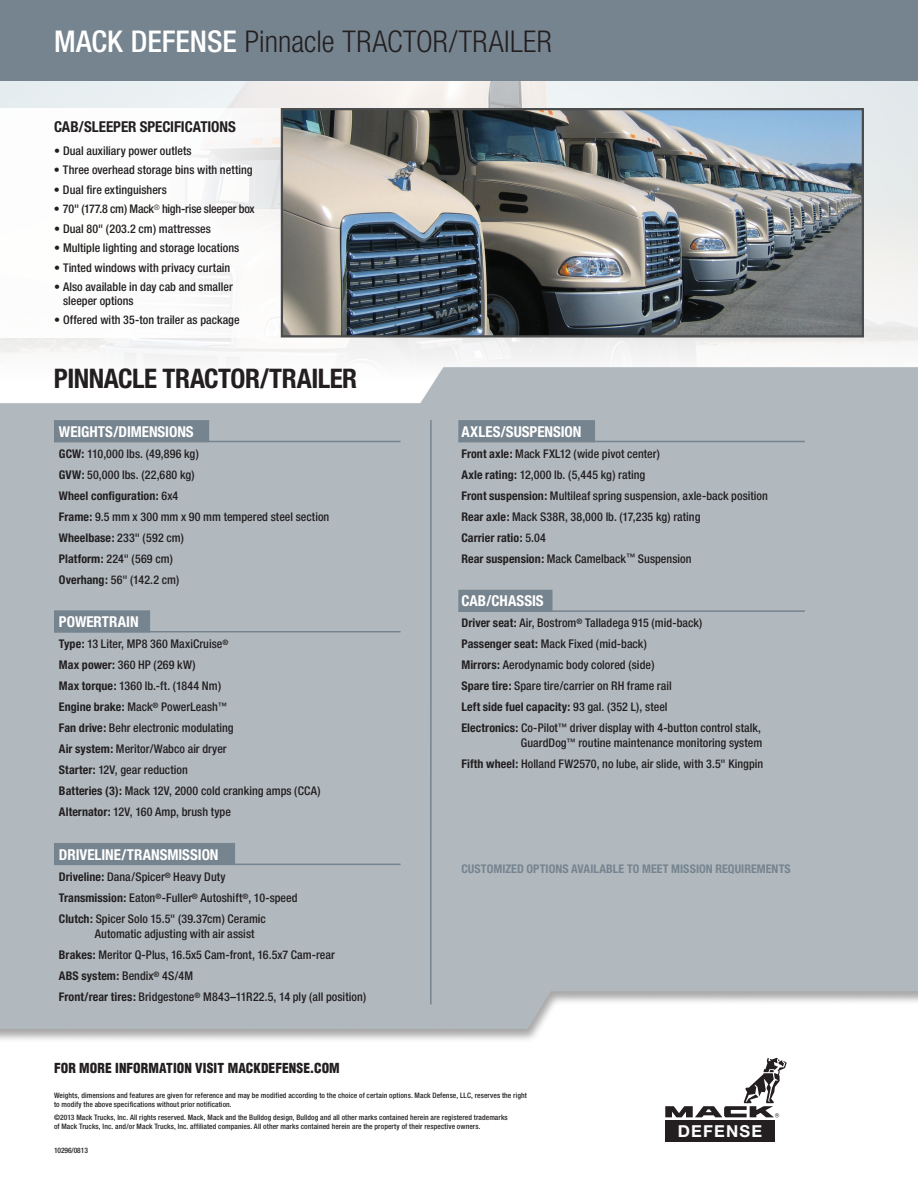
<style>
.page{position:relative;width:918px;height:1188px;background:#fff}
.page>*{position:absolute;margin:0;border:0;box-sizing:border-box;transform-origin:0 0}
.t1{font:300 condensed 30px "Helvetica Neue";letter-spacing:.005em;color:#231f20}
.t2{font:700 condensed 27px "Helvetica Neue";letter-spacing:-.02em;color:#231f20}
.t3{font:700 16.5px "Helvetica Neue LT Com";letter-spacing:.035em;color:#fdfdfd}
.t4{font:700 condensed 15px "Helvetica Neue";color:#fff}
.t5{font:700 condensed 15px "Helvetica Neue";letter-spacing:-.005em;color:#231f20}
.t6{font:900 condensed 13.5px "Helvetica LT";letter-spacing:.005em;color:#231f20}
.t7{font:500 condensed 12px/21px "Helvetica Neue";letter-spacing:.005em;color:#231f20}
.t8{font:700 condensed 12px "Helvetica Neue";letter-spacing:.005em;color:#76848f}
.t9{font:500 condensed 12px "Helvetica Neue";letter-spacing:-.02em;color:#231f20}
.t10{font:500 condensed 7.5px/9px "Helvetica Neue";letter-spacing:.01em;color:#231f20}
.t11{font:500 condensed 7.5px "Helvetica Neue";letter-spacing:-.01em;color:#231f20}
.s1{font-weight:500;color:#fff}
.s2{font-weight:700}
</style>
<div class="page">
<img style="left:284px;top:111px;width:577px;height:224px">
<div style="left:281px;top:108px;width:583px;height:230px;border:2px solid #4b4c4d"></div>
<div style="left:0;top:0;width:918px;height:81px;background:#76848f"></div>
<div style="left:0;top:366px;width:918px;height:677px;background:#231f20;opacity:.4"></div>
<div style="left:0;top:367px;width:918px;height:662px;background:#b1b9bf"></div>
<hr style="left:430px;top:420px;width:2px;height:584px;background:#76848f">
<div style="left:55px;top:421px;width:153px;height:20px;background:#76848f"></div>
<div style="left:54px;top:420px;width:155px;height:22px;border:2px solid #76848f"></div>
<hr style="left:54px;top:441px;width:347px;height:1px;background:#76848f">
<div style="left:55px;top:611px;width:94px;height:21px;background:#76848f"></div>
<div style="left:54px;top:610px;width:96px;height:22px;border:2px solid #76848f"></div>
<hr style="left:54px;top:631px;width:347px;height:1px;background:#76848f">
<div style="left:55px;top:844px;width:179px;height:20px;background:#76848f"></div>
<div style="left:54px;top:843px;width:181px;height:22px;border:2px solid #76848f"></div>
<hr style="left:54px;top:864px;width:347px;height:1px;background:#76848f">
<div style="left:459px;top:590px;width:93px;height:21px;background:#76848f"></div>
<hr style="left:458px;top:610px;width:347px;height:2px;background:#76848f">
<div style="left:459px;top:421px;width:135px;height:20px;background:#76848f"></div>
<div style="left:458px;top:420px;width:137px;height:22px;border:2px solid #76848f"></div>
<hr style="left:458px;top:441px;width:347px;height:1px;background:#76848f">
<svg style="left:665px;top:1058px;width:122px;height:59px"></svg>
<div style="left:665px;top:1121px;width:109px;height:21px;background:#231f20"></div>
<p class="t1" style="left:54px;top:25px;width:499px"><span class="s1">MACK DEFENSE</span> Pinnacle TRACTOR/TRAILER</p>
<p class="t5" style="left:54px;top:117px;width:183px">CAB/SLEEPER SPECIFICATIONS</p>
<p class="t7" style="left:54px;top:140px;width:139px">• Dual auxiliary power outlets</p>
<p class="t7" style="left:54px;top:160px;width:200px">• Three overhead storage bins with netting</p>
<p class="t7" style="left:54px;top:179px;width:115px">• Dual fire extinguishers</p>
<p class="t9" style="left:54px;top:202px;width:202px">• 70" (177.8 cm) Mack<sup>®</sup> high-rise sleeper box</p>
<p class="t7" style="left:54px;top:218px;width:158px">• Dual 80" (203.2 cm) mattresses</p>
<p class="t7" style="left:54px;top:238px;width:187px">• Multiple lighting and storage locations</p>
<p class="t7" style="left:54px;top:257px;width:178px">• Tinted windows with privacy curtain</p>
<p class="t7" style="left:63px;top:280px;width:171px;line-height:13.5px;text-indent:-9px">• Also available in day cab and smaller sleeper options</p>
<p class="t7" style="left:54px;top:310px;width:187px">• Offered with 35-ton trailer as package</p>
<p class="t2" style="left:54px;top:362px;width:305px">PINNACLE TRACTOR/TRAILER</p>
<p class="t4" style="left:59px;top:422px;width:136px">WEIGHTS/DIMENSIONS</p>
<p class="t7" style="left:59px;top:443px;width:272px"><span class="s2">GCW:</span> 110,000 lbs. (49,896 kg)<br><span class="s2">GVW:</span> 50,000 lbs. (22,680 kg)<br><span class="s2">Wheel configuration:</span> 6x4<br><span class="s2">Frame:</span> 9.5 mm x 300 mm x 90 mm tempered steel section<br><span class="s2">Wheelbase:</span> 233" (592 cm)<br><span class="s2">Platform:</span> 224" (569 cm)<br><span class="s2">Overhang:</span> 56" (142.2 cm)</p>
<p class="t4" style="left:59px;top:613px;width:81px">POWERTRAIN</p>
<p class="t7" style="left:59px;top:633px;width:263px"><span class="s2">Type:</span> 13 Liter, MP8 360 MaxiCruise<sup>®<br></sup><span class="s2">Max power:</span> 360 HP (269 kW)<br><span class="s2">Max torque:</span> 1360 lb.-ft. (1844 Nm)<br><span class="s2">Engine brake:</span> Mack<sup>®</sup> PowerLeash<sup>™<br></sup><span class="s2">Fan drive:</span> Behr electronic modulating<br><span class="s2">Air system:</span> Meritor/Wabco air dryer<br><span class="s2">Starter:</span> 12V, gear reduction<br><span class="s2">Batteries (3):</span> Mack 12V, 2000 cold cranking amps (CCA)<br><span class="s2">Alternator:</span> 12V, 160 Amp, brush type</p>
<p class="t4" style="left:59px;top:845px;width:161px">DRIVELINE/TRANSMISSION</p>
<p class="t7" style="left:59px;top:866px;width:240px"><span class="s2">Driveline:</span> Dana/Spicer<sup>®</sup> Heavy Duty<br><span class="s2">Transmission:</span> Eaton<sup>®</sup>-Fuller<sup>®</sup> Autoshift<sup>®</sup>, 10-speed<br><span class="s2">Clutch:</span> Spicer Solo 15.5" (39.37cm) Ceramic</p>
<p class="t7" style="left:59px;top:923px;width:309px;text-indent:36px">Automatic adjusting with air assist<br><span class="s2">Brakes:</span> Meritor Q-Plus, 16.5x5 Cam-front, 16.5x7 Cam-rear<br><span class="s2">ABS system:</span> Bendix<sup>®</sup> 4S/4M<br><span class="s2">Front/rear tires:</span> Bridgestone<sup>®</sup> M843–11R22.5, 14 ply (all position)</p>
<p class="t4" style="left:461px;top:422px;width:122px">AXLES/SUSPENSION</p>
<p class="t7" style="left:461px;top:443px;width:308px"><span class="s2">Front axle:</span> Mack FXL12 (wide pivot center)<br><span class="s2">Axle rating:</span> 12,000 lb. (5,445 kg) rating<br><span class="s2">Front suspension:</span> Multileaf spring suspension, axle-back position <span class="s2">Rear axle:</span> Mack S38R, 38,000 lb. (17,235 kg) rating<br><span class="s2">Carrier ratio:</span> 5.04<br><span class="s2">Rear suspension:</span> Mack Camelback<sup>™</sup> Suspension</p>
<p class="t4" style="left:461px;top:592px;width:84px">CAB/CHASSIS</p>
<p class="t7" style="left:461px;top:612px;width:301px"><span class="s2">Driver seat:</span> Air, Bostrom<sup>®</sup> Talladega 915 (mid-back)<br><span class="s2">Passenger seat:</span> Mack Fixed (mid-back)<br><span class="s2">Mirrors:</span> Aerodynamic body colored (side)<br><span class="s2">Spare tire:</span> Spare tire/carrier on RH frame rail<br><span class="s2">Left side fuel capacity:</span> 93 gal. (352 L), steel<br><span class="s2">Electronics:</span> Co-Pilot<sup>™</sup> driver display with 4-button control stalk,</p>
<p class="t7" style="left:461px;top:732px;width:303px;text-align:right">GuardDog<sup>™</sup> routine maintenance monitoring system<br><span class="s2">Fifth wheel:</span> Holland FW2570, no lube, air slide, with 3.5" Kingpin</p>
<p class="t8" style="left:461px;top:862px;width:331px">CUSTOMIZED OPTIONS AVAILABLE TO MEET MISSION REQUIREMENTS</p>
<p class="t6" style="left:54px;top:1060px;width:287px">FOR MORE INFORMATION VISIT MACKDEFENSE.COM</p>
<p class="t10" style="left:54px;top:1091px;width:474px">Weights, dimensions and features are given for reference and may be modified according to the choice of certain options. Mack Defense, LLC, reserves the right to modify the above specifications without prior notification.</p>
<p class="t10" style="left:54px;top:1113px;width:455px">©2013 Mack Trucks, Inc. All rights reserved. Mack, Mack and the Bulldog design, Bulldog and all other marks contained herein are registered trademarks of Mack Trucks, Inc. and/or Mack Trucks, Inc. affiliated companies. All other marks contained herein are the property of their respective owners.</p>
<p class="t11" style="left:54px;top:1145px;width:35px">10296/0813</p>
<p class="t3" style="left:678px;top:1121px;width:84px">DDEFENSE</p>
</div>
